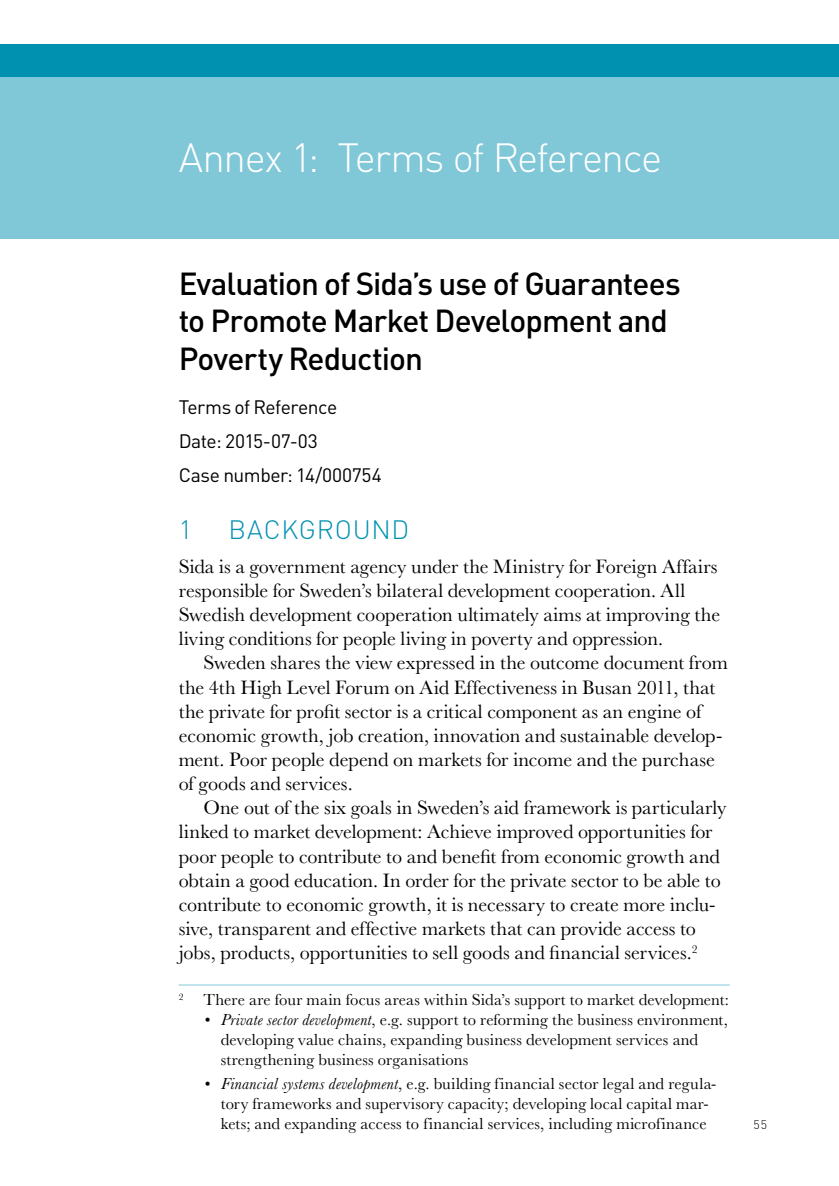
<style>
.page{position:relative;width:839px;height:1186px;background:#fff}
.page>*{position:absolute;margin:0;border:0;box-sizing:border-box;transform-origin:0 0}
.t1{font:300 40.25px "DIN Pro";letter-spacing:-.04em;color:#fff}
.t2{font:500 31.5px/37.8px "DIN Pro";letter-spacing:-.03em;color:#000}
.t3{font:300 26.25px "DIN Pro";letter-spacing:.025em;color:#0091b0}
.t4{font:20.12px/24.2px "Baskerville MT Std";color:#000}
.t5{font:19.25px/34.1px "DIN Pro";letter-spacing:-.025em;color:#000}
.t6{font:16.62px/19.9px "Baskerville MT Std";letter-spacing:.01em;color:#000}
.t7{font:300 12.25px "DIN Pro";color:#000}
.s1{font-style:italic}
</style>
<div class="page">
<div style="left:0;top:45px;width:838px;height:32px;background:#0091b0"></div>
<div style="left:0;top:77px;width:838px;height:161px;background:#80c7d8"></div>
<hr style="left:179px;top:984px;width:550px;height:1px;background:#80c7d8">
<h1 class="t1" style="left:179px;top:130px;width:484px">Annex 1: Terms of Reference</h1>
<h2 class="t2" style="left:179px;top:263px;width:503px">Evaluation of Sida’s use of Guarantees to Promote Market Development and<br>Poverty Reduction</h2>
<p class="t5" style="left:179px;top:389px;width:204px">Terms of Reference<br>Date: 2015-07-03<br>Case number: 14/000754</p>
<h3 class="t3" style="left:179px;top:511px;width:15px">1</h3>
<h3 class="t3" style="left:228px;top:511px;width:182px">BACKGROUND</h3>
<p class="t4" style="left:179px;top:554px;width:543px">Sida is a government agency under the Ministry for Foreign Affairs responsible for Sweden’s bilateral development cooperation. All Swedish development cooperation ultimately aims at improving the living conditions for people living in poverty and oppression.</p>
<p class="t4" style="left:179px;top:651px;width:550px;text-indent:25px">Sweden shares the view expressed in the outcome document from the 4th High Level Forum on Aid Effectiveness in Busan 2011, that the private for profit sector is a critical component as an engine of economic growth, job creation, innovation and sustainable develop&shy;ment. Poor people depend on markets for income and the purchase of goods and services.</p>
<p class="t4" style="left:179px;top:795px;width:549px;text-indent:25px">One out of the six goals in Sweden’s aid framework is particularly linked to market development: Achieve improved opportunities for poor people to contribute to and benefit from economic growth and obtain a good education. In order for the private sector to be able to contribute to economic growth, it is necessary to create more inclu&shy;sive, transparent and effective markets that can provide access to jobs, products, opportunities to sell goods and financial services.<sup>2</sup></p>
<p class="t6" style="left:179px;top:989px;width:551px"><sup>2</sup> There are four main focus areas within Sida’s support to market development:</p>
<p class="t6" style="left:221px;top:1009px;width:508px;text-indent:-16px">• <span class="s1">Private sector development</span>, e.g. support to reforming the business environment, developing value chains, expanding business development services and strengthening business organisations</p>
<p class="t6" style="left:205px;top:1073px;width:513px;text-align:center">• <span class="s1">Financial systems development</span>, e.g. building financial sector legal and regula&shy;tory frameworks and supervisory capacity; developing local capital mar&shy;kets; and expanding access to financial services, including microfinance</p>
<p class="t7" style="left:753px;top:1116px;width:15px">55</p>
</div>
